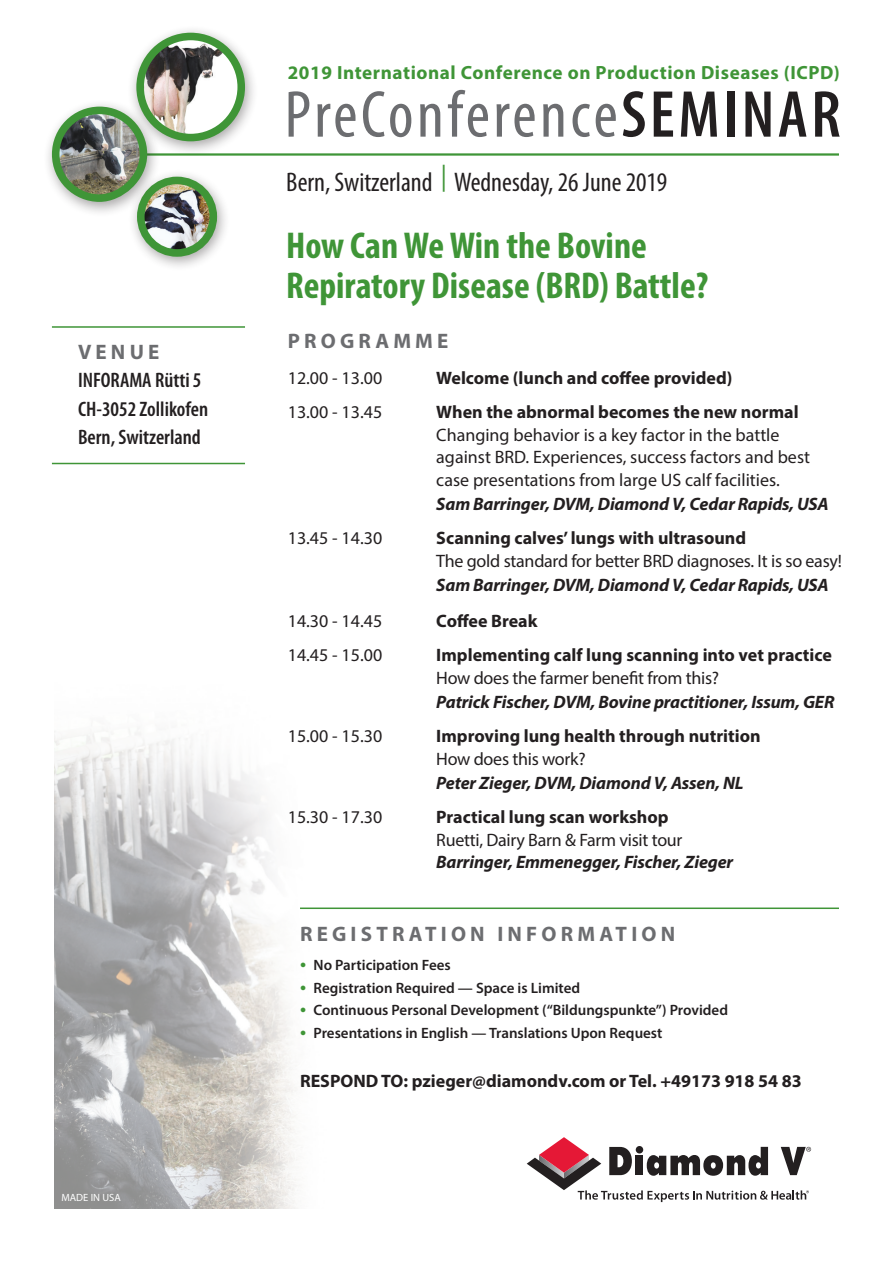
<style>
.page{position:relative;width:893px;height:1263px;background:#fff}
.page>*{position:absolute;margin:0;border:0;box-sizing:border-box;transform-origin:0 0}
.t1{font:condensed 66.9px "Myriad Pro";letter-spacing:.05em;color:#6c6d70}
.t2{font:700 condensed 37.5px/40.5px "Myriad Pro";color:#3f9537}
.t3{font:condensed 27px "Myriad Pro";color:#231f20}
.t4{font:600 condensed 21px/28.5px "Myriad Pro";color:#231f20}
.t5{font:700 21px "Myriad Pro";letter-spacing:.2em;color:#6c6d70}
.t6{font:700 19.2px "Myriad Pro";letter-spacing:.03em;color:#3f9537}
.t7{font:18px/22.5px "Myriad Pro";color:#231f20}
.t8{font:700 18px "Myriad Pro";color:#231f20}
.t9{font:italic 700 18px "Myriad Pro";letter-spacing:-.01em;color:#231f20}
.t10{font:600 15px "Myriad Pro";color:#231f20}
.t11{font:10.5px "Myriad Pro";color:#fff}
.s1{font-weight:600;color:#231f20}
.s2{font-size:19.5px;color:#3f9537}
</style>
<div class="page">
<img style="left:54px;top:462px;width:758px;height:747px">
<svg style="left:527px;top:1137px;width:284px;height:65px"></svg>
<hr style="left:143px;top:153px;width:696px;height:3px;background:#3f9537">
<div style="left:128px;top:169px;width:103px;height:103px;background:#231f20;opacity:.4"></div>
<img style="left:142px;top:180px;width:70px;height:73px">
<div style="left:137px;top:177px;width:80px;height:80px;border:8px solid #3f9537;border-radius:50%"></div>
<div style="left:127px;top:25px;width:132px;height:132px;background:#231f20;opacity:.4"></div>
<svg style="left:140px;top:36px;width:101px;height:102px"></svg>
<img style="left:140px;top:37px;width:86px;height:101px">
<div style="left:136px;top:33px;width:109px;height:108px;border:8px solid #3f9537;border-radius:50%"></div>
<div style="left:43px;top:99px;width:118px;height:118px;background:#231f20;opacity:.4"></div>
<img style="left:56px;top:110px;width:84px;height:88px">
<div style="left:52px;top:107px;width:95px;height:95px;border:8px solid #3f9537;border-radius:50%"></div>
<hr style="left:300px;top:907px;width:539px;height:2px;background:#3f9537">
<hr style="left:52px;top:463px;width:193px;height:1px;background:#3f9537">
<hr style="left:52px;top:326px;width:193px;height:2px;background:#3f9537">
<p class="t5" style="left:78px;top:338px;width:83px">VENUE</p>
<p class="t4" style="left:78px;top:366px;width:132px">INFORAMA Rütti 5<br>CH-3052 Zollikofen<br>Bern, Switzerland</p>
<p class="t11" style="left:62px;top:1191px;width:61px">MADE IN USA</p>
<p class="t6" style="left:288px;top:60px;width:553px">2019 International Conference on Production Diseases (ICPD)</p>
<h1 class="t1" style="left:285px;top:74px;width:558px">PreConference<span class="s1">SEMINAR</span></h1>
<h3 class="t3" style="left:286px;top:166px;width:383px">Bern, Switzerland <sup>|</sup> Wednesday, 26 June 2019</h3>
<h2 class="t2" style="left:286px;top:224px;width:423px">How Can We Win the Bovine<br>Repiratory Disease (BRD) Battle?</h2>
<p class="t5" style="left:288px;top:327px;width:162px">PROGRAMME</p>
<p class="t7" style="left:288px;top:366px;width:96px">12.00 - 13.00</p>
<p class="t8" style="left:436px;top:366px;width:298px">Welcome (lunch and coffee provided)</p>
<p class="t7" style="left:288px;top:401px;width:96px">13.00 - 13.45</p>
<p class="t8" style="left:436px;top:400px;width:364px">When the abnormal becomes the new normal</p>
<p class="t7" style="left:436px;top:423px;width:375px">Changing behavior is a key factor in the battle against BRD. Experiences, success factors and best case presentations from large US calf facilities.</p>
<p class="t9" style="left:436px;top:492px;width:394px">Sam Barringer, DVM, Diamond V, Cedar Rapids, USA</p>
<p class="t7" style="left:288px;top:527px;width:96px">13.45 - 14.30</p>
<p class="t8" style="left:436px;top:526px;width:311px">Scanning calves’ lungs with ultrasound</p>
<p class="t7" style="left:436px;top:549px;width:407px">The gold standard for better BRD diagnoses. It is so easy!</p>
<p class="t9" style="left:436px;top:573px;width:394px">Sam Barringer, DVM, Diamond V, Cedar Rapids, USA</p>
<p class="t7" style="left:288px;top:609px;width:96px">14.30 - 14.45</p>
<p class="t8" style="left:436px;top:609px;width:103px">Coffee Break</p>
<p class="t7" style="left:288px;top:644px;width:96px">14.45 - 15.00</p>
<p class="t8" style="left:436px;top:643px;width:397px">Implementing calf lung scanning into vet practice</p>
<p class="t7" style="left:436px;top:666px;width:284px">How does the farmer benefit from this?</p>
<p class="t9" style="left:436px;top:690px;width:400px">Patrick Fischer, DVM, Bovine practitioner, Issum, GER</p>
<p class="t7" style="left:288px;top:725px;width:96px">15.00 - 15.30</p>
<p class="t8" style="left:436px;top:724px;width:326px">Improving lung health through nutrition</p>
<p class="t7" style="left:436px;top:747px;width:151px">How does this work?</p>
<p class="t9" style="left:436px;top:771px;width:309px">Peter Zieger, DVM, Diamond V, Assen, NL</p>
<p class="t7" style="left:288px;top:806px;width:96px">15.30 - 17.30</p>
<p class="t8" style="left:436px;top:805px;width:234px">Practical lung scan workshop</p>
<p class="t7" style="left:436px;top:828px;width:248px">Ruetti, Dairy Barn &amp; Farm visit tour</p>
<p class="t9" style="left:436px;top:851px;width:298px">Barringer, Emmenegger, Fischer, Zieger</p>
<p class="t5" style="left:300px;top:920px;width:377px">REGISTRATION INFORMATION</p>
<p class="t10" style="left:300px;top:955px;width:152px"><span class="s2">•</span> No Participation Fees</p>
<p class="t10" style="left:300px;top:978px;width:282px"><span class="s2">•</span> Registration Required — Space is Limited</p>
<p class="t10" style="left:300px;top:1000px;width:429px"><span class="s2">•</span> Continuous Personal Development (“Bildungspunkte”) Provided</p>
<p class="t10" style="left:300px;top:1023px;width:364px"><span class="s2">•</span> Presentations in English — Translations Upon Request</p>
<p class="t8" style="left:300px;top:1069px;width:503px">RESPOND TO: pzieger@diamondv.com or Tel. +49173 918 54 83</p>
</div>
